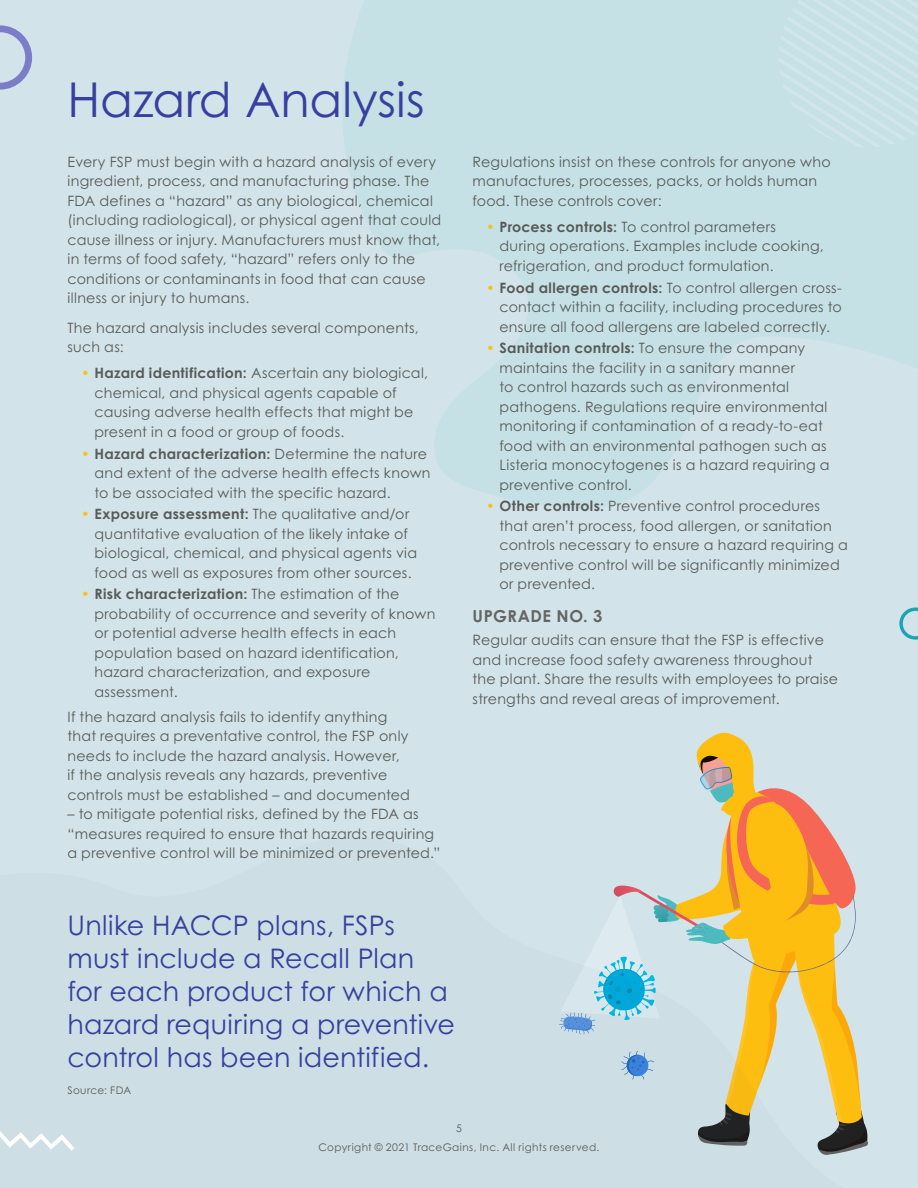
<style>
.page{position:relative;width:918px;height:1188px;background:#d2e4e9}
.page>*{position:absolute;margin:0;border:0;box-sizing:border-box;transform-origin:0 0}
.section_header_2{font:48px "Century Gothic";color:#383f9f}
.quote{font:27px/33px "Century Gothic";letter-spacing:.005em;color:#383f9f}
.cover_subtitle{font:700 16.5px "Century Gothic";letter-spacing:.03em;color:#656464}
.body{font:14.25px/19.5px "Century Gothic";letter-spacing:.02em;color:#595a59}
.source{font:10.5px "Century Gothic";letter-spacing:.035em;color:#595a59}
.s1{color:#fdbe15}
.s2{font-weight:700}
</style>
<div class="page">
<svg style="left:696px;top:732px;width:135px;height:101px"></svg>
<svg style="left:559px;top:833px;width:309px;height:322px"></svg>
<svg style="left:343px;top:0;width:575px;height:508px;fill:#c6e1e5"></svg>
<svg style="left:779px;top:0;width:139px;height:147px"></svg>
<svg style="left:0;top:25px;width:32px;height:65px"></svg>
<svg style="left:0;top:1131px;width:74px;height:20px"></svg>
<svg style="left:899px;top:608px;width:19px;height:32px"></svg>
<p class="section_header_2" style="left:68px;top:70px;width:359px">Hazard Analysis</p>
<p class="body" style="left:68px;top:152px;width:375px">Every FSP must begin with a hazard analysis of every ingredient, process, and manufacturing phase. The FDA defines a “hazard” as any biological, chemical (including radiological), or physical agent that could cause illness or injury. Manufacturers must know that, in terms of food safety, “hazard” refers only to the conditions or contaminants in food that can cause illness or injury to humans.</p>
<p class="body" style="left:68px;top:318px;width:353px">The hazard analysis includes several components, such as:</p>
<p class="body" style="left:94px;top:363px;width:335px;text-indent:-14px"><span class="s1">•</span> <span class="s2">Hazard identification:</span> Ascertain any biological, chemical, and physical agents capable of causing adverse health effects that might be present in a food or group of foods.</p>
<p class="body" style="left:94px;top:444px;width:338px;text-indent:-14px"><span class="s1">•</span> <span class="s2">Hazard characterization:</span> Determine the nature and extent of the adverse health effects known to be associated with the specific hazard.</p>
<p class="body" style="left:94px;top:504px;width:324px;text-indent:-14px"><span class="s1">•</span> <span class="s2">Exposure assessment:</span> The qualitative and/or quantitative evaluation of the likely intake of biological, chemical, and physical agents via food as well as exposures from other sources.</p>
<p class="body" style="left:94px;top:584px;width:343px;text-indent:-14px"><span class="s1">•</span> <span class="s2">Risk characterization:</span> The estimation of the probability of occurrence and severity of known or potential adverse health effects in each population based on hazard identification, hazard characterization, and exposure assessment.</p>
<p class="body" style="left:68px;top:707px;width:344px">If the hazard analysis fails to identify anything that requires a preventative control, the FSP only needs to include the hazard analysis. However, if the analysis reveals any hazards, preventive controls must be established – and documented</p>
<p class="body" style="left:68px;top:804px;width:374px">– to mitigate potential risks, defined by the FDA as “measures required to ensure that hazards requiring a preventive control will be minimized or prevented.”</p>
<p class="body" style="left:472px;top:152px;width:360px">Regulations insist on these controls for anyone who manufactures, processes, packs, or holds human food. These controls cover:</p>
<p class="body" style="left:500px;top:217px;width:326px;text-indent:-14px"><span class="s1">•</span> <span class="s2">Process controls:</span> To control parameters during operations. Examples include cooking, refrigeration, and product formulation.</p>
<p class="body" style="left:500px;top:278px;width:344px;text-align:justify;text-indent:-14px"><span class="s1">•</span> <span class="s2">Food allergen controls:</span> To control allergen cross&shy;contact within a facility, including procedures to ensure all food allergens are labeled correctly.</p>
<p class="body" style="left:500px;top:338px;width:332px;text-indent:-14px"><span class="s1">•</span> <span class="s2">Sanitation controls:</span> To ensure the company maintains the facility in a sanitary manner<br>to control hazards such as environmental pathogens. Regulations require environmental monitoring if contamination of a ready-to-eat food with an environmental pathogen such as Listeria monocytogenes is a hazard requiring a preventive control.</p>
<p class="body" style="left:500px;top:496px;width:350px;text-indent:-14px"><span class="s1">•</span> <span class="s2">Other controls:</span> Preventive control procedures that aren’t process, food allergen, or sanitation controls necessary to ensure a hazard requiring a preventive control will be significantly minimized or prevented.</p>
<p class="cover_subtitle" style="left:472px;top:606px;width:132px">UPGRADE NO. 3</p>
<p class="body" style="left:472px;top:630px;width:367px">Regular audits can ensure that the FSP is effective and increase food safety awareness throughout the plant. Share the results with employees to praise strengths and reveal areas of improvement.</p>
<p class="quote" style="left:68px;top:908px;width:389px">Unlike HACCP plans, FSPs must include a Recall Plan for each product for which a hazard requiring a preventive control has been identified.</p>
<p class="source" style="left:68px;top:1083px;width:65px">Source: FDA</p>
<p class="source" style="left:456px;top:1121px;width:7px">5</p>
<p class="source" style="left:319px;top:1141px;width:282px">Copyright © 2021 TraceGains, Inc. All rights reserved.</p>
</div>
